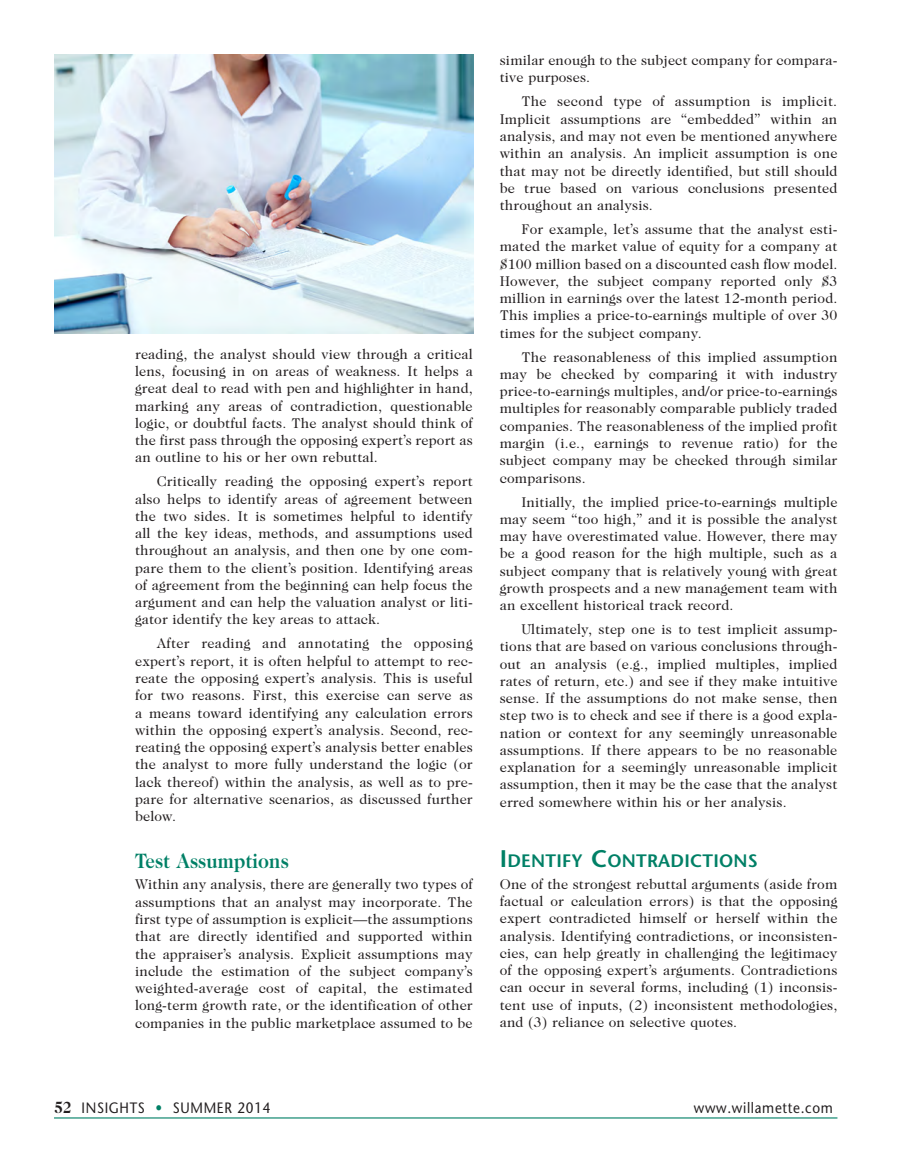
<style>
.page{position:relative;width:905px;height:1175px;background:#fff}
.page>*{position:absolute;margin:0;border:0;box-sizing:border-box;transform-origin:0 0}
.Sub_Heads_Caslon{font:700 21px "Caslon Two Twenty Four";letter-spacing:.01em;color:#008066;scale:.9 1}
.Sub_Heads_Stone{font:600 18px "Stone Sans";letter-spacing:.015em;color:#008066}
.t1{font:15px "Stone Sans";letter-spacing:.05em;color:#231f20;scale:.9 1}
.body{font:14.25px/17.2px "Caslon Two Twenty Four";letter-spacing:.01em;color:#231f20;text-align:justify}
.body__Intro_Paragr{font:14.25px/17.2px "Caslon Two Twenty Four";letter-spacing:.01em;color:#231f20;text-align:justify}
.s1{font-size:24px}
.s2{font-family:"Caslon Two Twenty Four";font-weight:700;font-size:16.5px}
.s3{color:#008066}
</style>
<div class="page">
<hr style="left:54px;top:1117px;width:783px;height:1px;background:#008066">
<img style="left:54px;top:54px;width:419px;height:280px">
<p class="body__Intro_Paragr" style="left:135px;top:345px;width:339px">reading, the analyst should view through a critical lens, focusing in on areas of weakness. It helps a great deal to read with pen and highlighter in hand, marking any areas of contradiction, questionable logic, or doubtful facts. The analyst should think of the first pass through the opposing expert’s report as an outline to his or her own rebuttal.</p>
<p class="body" style="left:135px;top:473px;width:339px;text-indent:22px">Critically reading the opposing expert’s report also helps to identify areas of agreement between the two sides. It is sometimes helpful to identify all the key ideas, methods, and assumptions used throughout an analysis, and then one by one com&shy;pare them to the client’s position. Identifying areas of agreement from the beginning can help focus the argument and can help the valuation analyst or liti&shy;gator identify the key areas to attack.</p>
<p class="body" style="left:135px;top:635px;width:339px;text-indent:22px">After reading and annotating the opposing expert’s report, it is often helpful to attempt to rec&shy;reate the opposing expert’s analysis. This is useful for two reasons. First, this exercise can serve as a means toward identifying any calculation errors within the opposing expert’s analysis. Second, rec&shy;reating the opposing expert’s analysis better enables the analyst to more fully understand the logic (or lack thereof) within the analysis, as well as to pre&shy;pare for alternative scenarios, as discussed further below.</p>
<p class="Sub_Heads_Caslon" style="left:135px;top:848px;width:172px">Test Assumptions</p>
<p class="body__Intro_Paragr" style="left:135px;top:876px;width:339px">Within any analysis, there are generally two types of assumptions that an analyst may incorporate. The first type of assumption is explicit—the assumptions that are directly identified and supported within the appraiser’s analysis. Explicit assumptions may include the estimation of the subject company’s weighted-average cost of capital, the estimated long-term growth rate, or the identification of other companies in the public marketplace assumed to be</p>
<p class="body__Intro_Paragr" style="left:500px;top:52px;width:339px">similar enough to the subject company for compara&shy;tive purposes.</p>
<p class="body" style="left:500px;top:93px;width:339px;text-indent:22px">The second type of assumption is implicit.<br>Implicit assumptions are “embedded” within an analysis, and may not even be mentioned anywhere within an analysis. An implicit assumption is one that may not be directly identified, but still should be true based on various conclusions presented throughout an analysis.</p>
<p class="body" style="left:500px;top:220px;width:339px;text-indent:22px">For example, let’s assume that the analyst esti&shy;mated the market value of equity for a company at $100 million based on a discounted cash flow model.<br>However, the subject company reported only $3 million in earnings over the latest 12-month period.<br>This implies a price-to-earnings multiple of over 30 times for the subject company.</p>
<p class="body" style="left:500px;top:348px;width:339px;text-indent:22px">The reasonableness of this implied assumption may be checked by comparing it with industry price-to-earnings multiples, and/or price-to-earnings multiples for reasonably comparable publicly traded companies. The reasonableness of the implied profit margin (i.e., earnings to revenue ratio) for the subject company may be checked through similar comparisons.</p>
<p class="body" style="left:500px;top:493px;width:339px;text-indent:22px">Initially, the implied price-to-earnings multiple may seem “too high,” and it is possible the analyst may have overestimated value. However, there may be a good reason for the high multiple, such as a subject company that is relatively young with great growth prospects and a new management team with an excellent historical track record.</p>
<p class="body" style="left:500px;top:620px;width:339px;text-indent:22px">Ultimately, step one is to test implicit assump&shy;tions that are based on various conclusions through&shy;out an analysis (e.g., implied multiples, implied rates of return, etc.) and see if they make intuitive sense. If the assumptions do not make sense, then step two is to check and see if there is a good expla&shy;nation or context for any seemingly unreasonable assumptions. If there appears to be no reasonable explanation for a seemingly unreasonable implicit assumption, then it may be the case that the analyst erred somewhere within his or her analysis.</p>
<p class="Sub_Heads_Stone" style="left:500px;top:849px;width:259px"><span class="s1">I</span> DENTIFY <span class="s1">C</span>ONTRADICTIONS</p>
<p class="body__Intro_Paragr" style="left:500px;top:875px;width:339px">One of the strongest rebuttal arguments (aside from factual or calculation errors) is that the opposing expert contradicted himself or herself within the analysis. Identifying contradictions, or inconsisten&shy;cies, can help greatly in challenging the legitimacy of the opposing expert’s arguments. Contradictions can occur in several forms, including (1) inconsis&shy;tent use of inputs, (2) inconsistent methodologies, and (3) reliance on selective quotes.</p>
<p class="t1" style="left:54px;top:1098px;width:242px"><span class="s2">52</span> INSIGHTS <span class="s3">•</span> SUMMER 2014</p>
<p class="t1" style="left:693px;top:1098px;width:156px">www.willamette. com</p>
</div>
